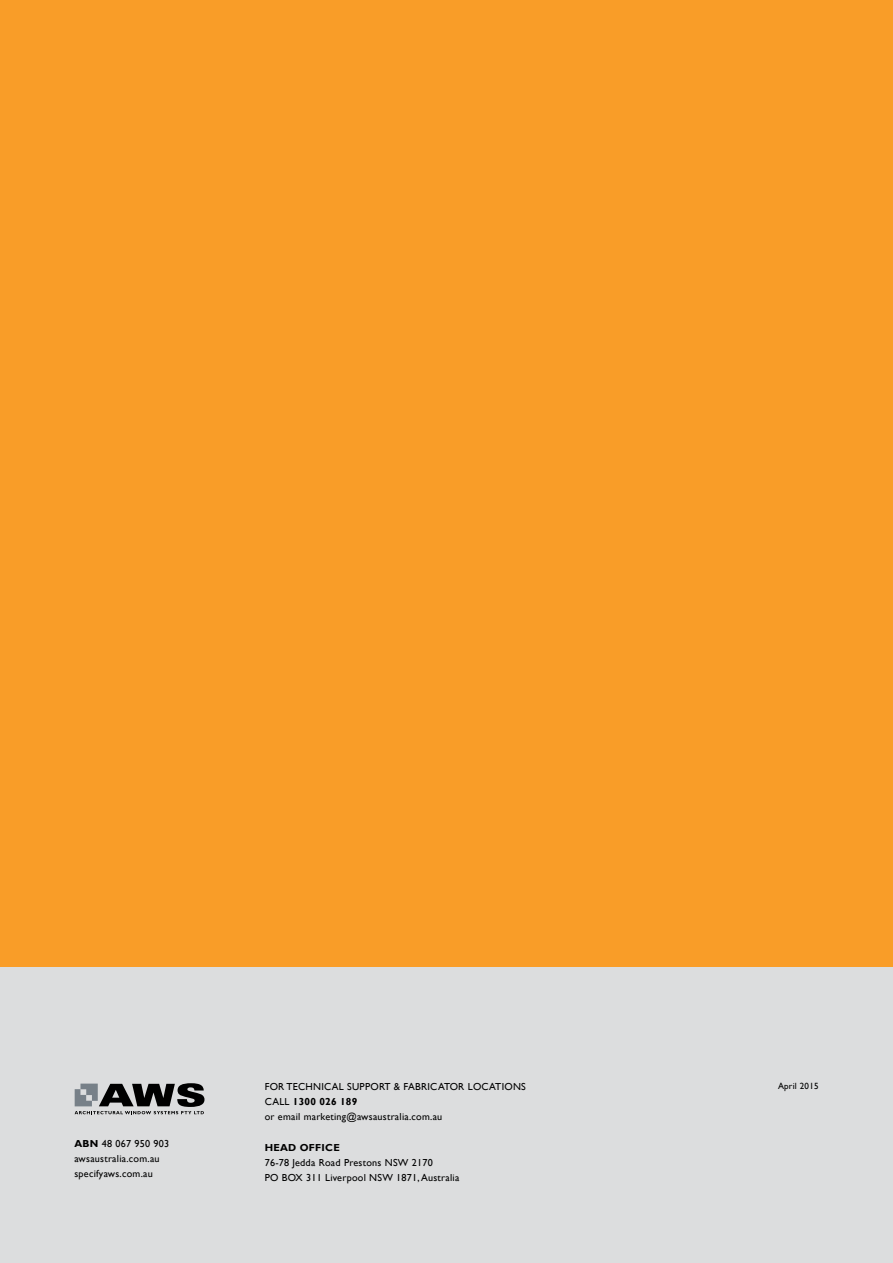
<style>
.page{position:relative;width:893px;height:1263px;background:#dcddde}
.page>*{position:absolute;margin:0;border:0;box-sizing:border-box;transform-origin:0 0}
.t1{font:10.2px/15.1px "Gill Sans";letter-spacing:.025em;color:#000}
.t2{font:700 10.2px "Gill Sans";letter-spacing:.025em;color:#000}
.t3{font:9px "Gill Sans";letter-spacing:.025em;color:#000}
.s1{font-weight:700}
</style>
<div class="page">
<div style="left:0;top:0;width:893px;height:966px;background:#f99d28"></div>
<svg style="left:75px;top:1083px;width:129px;height:31px"></svg>
<p class="t1" style="left:74px;top:1136px;width:96px"><span class="s1">ABN</span> 48 067 950 903 awsaustralia.com.au specifyaws.com.au</p>
<p class="t1" style="left:265px;top:1079px;width:263px">FOR TECHNICAL SUPPORT &amp; FABRICATOR LOCATIONS<br>CALL <span class="s1">1300 026 189<br></span>or email marketing@awsaustralia.com.au</p>
<p class="t2" style="left:265px;top:1141px;width:77px">HEAD OFFICE</p>
<p class="t1" style="left:265px;top:1155px;width:196px">76-78 Jedda Road Prestons NSW 2170<br>PO BOX 311 Liverpool NSW 1871, Australia</p>
<p class="t3" style="left:778px;top:1081px;width:42px">April 2015</p>
</div>
